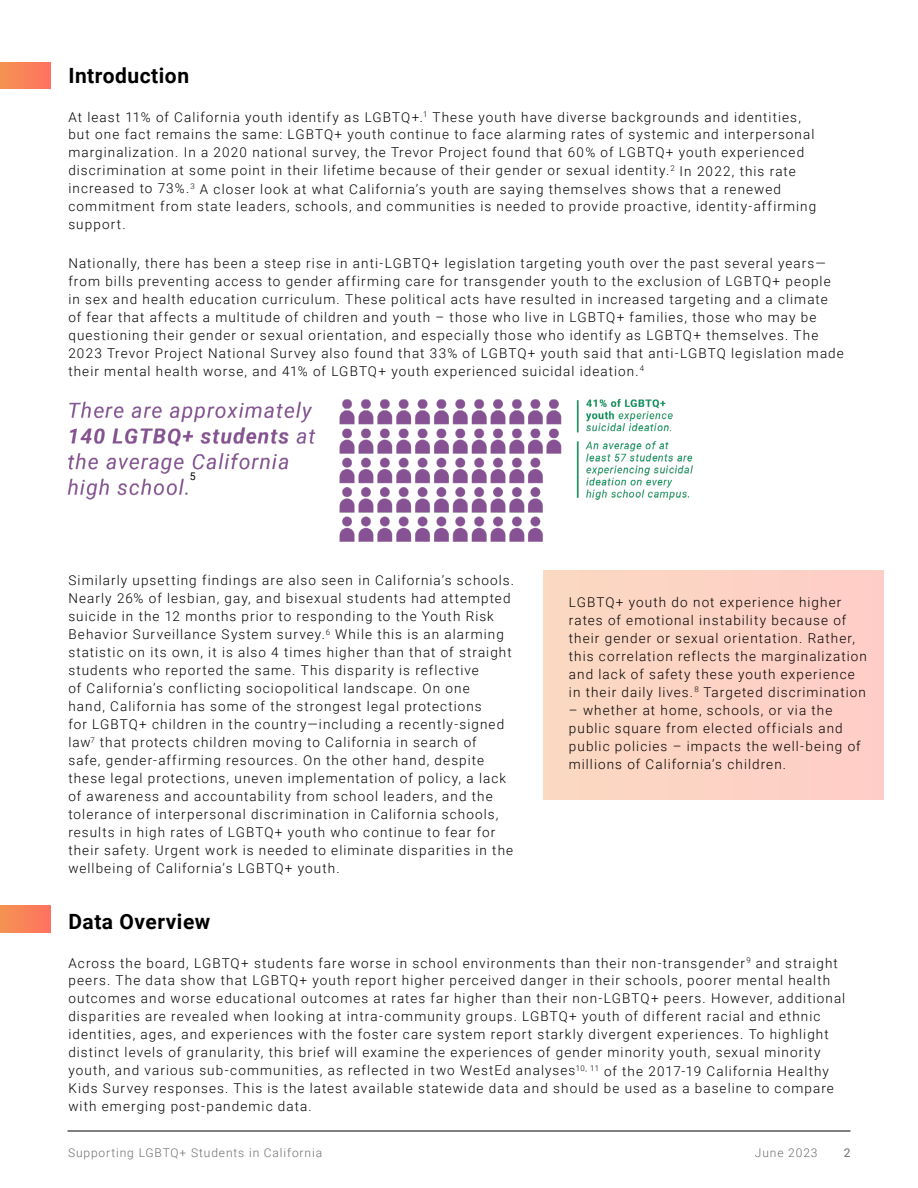
<style>
.page{position:relative;width:918px;height:1188px;background:#fff}
.page>*{position:absolute;margin:0;border:0;box-sizing:border-box;transform-origin:0 0}
.t1{font:700 21px "Roboto";letter-spacing:.025em;color:#000}
.t2{font:300 13.5px/18px "Roboto";letter-spacing:.08em;color:#000}
.t3{font:300 12px "Roboto";letter-spacing:.075em;color:#6d6e71}
.t4{font:12px "Roboto";color:#6d6e71}
.t5{font:10.5px "Roboto";color:#000}
</style>
<div class="page">
<hr style="left:68px;top:1131px;width:782px;height:1px;background:#000">
<div style="left:0;top:62px;width:51px;height:27px;background:linear-gradient(to right,#f49351,#ff7261)"></div>
<div style="left:0;top:905px;width:51px;height:27px;background:linear-gradient(to right,#f49351,#ff7261)"></div>
<div style="left:543px;top:571px;width:340px;height:229px;background:#fcd3c5"></div>
<img style="left:67px;top:398px;width:626px;height:144px">
<h1 class="t1" style="left:68px;top:61px;width:122px">Introduction</h1>
<p class="t2" style="left:68px;top:107px;width:749px">At least 11% of California youth identify as LGBTQ+.<sup>1</sup> These youth have diverse backgrounds and identities, but one fact remains the same: LGBTQ+ youth continue to face alarming rates of systemic and interpersonal marginalization. In a 2020 national survey, the Trevor Project found that 60% of LGBTQ+ youth experienced discrimination at some point in their lifetime because of their gender or sexual identity.<sup>2</sup> In 2022, this rate increased to 73%.<sup>3</sup> A closer look at what California’s youth are saying themselves shows that a renewed commitment from state leaders, schools, and communities is needed to provide proactive, identity-affirming support.</p>
<p class="t2" style="left:68px;top:253px;width:777px">Nationally, there has been a steep rise in anti-LGBTQ+ legislation targeting youth over the past several years— from bills preventing access to gender affirming care for transgender youth to the exclusion of LGBTQ+ people in sex and health education curriculum. These political acts have resulted in increased targeting and a climate of fear that affects a multitude of children and youth – those who live in LGBTQ+ families, those who may be questioning their gender or sexual orientation, and especially those who identify as LGBTQ+ themselves. The 2023 Trevor Project National Survey also found that 33% of LGBTQ+ youth said that anti-LGBTQ legislation made their mental health worse, and 41% of LGBTQ+ youth experienced suicidal ideation.<sup>4</sup></p>
<p class="t5" style="left:190px;top:469px;width:7px">5</p>
<p class="t2" style="left:68px;top:571px;width:447px">Similarly upsetting findings are also seen in California’s schools.<br>Nearly 26% of lesbian, gay, and bisexual students had attempted suicide in the 12 months prior to responding to the Youth Risk Behavior Surveillance System survey.<sup>6</sup> While this is an alarming statistic on its own, it is also 4 times higher than that of straight students who reported the same. This disparity is reflective<br>of California’s conflicting sociopolitical landscape. On one<br>hand, California has some of the strongest legal protections<br>for LGBTQ+ children in the country—including a recently-signed law<sup>7</sup> that protects children moving to California in search of<br>safe, gender-affirming resources. On the other hand, despite these legal protections, uneven implementation of policy, a lack of awareness and accountability from school leaders, and the tolerance of interpersonal discrimination in California schools, results in high rates of LGBTQ+ youth who continue to fear for their safety. Urgent work is needed to eliminate disparities in the wellbeing of California’s LGBTQ+ youth.</p>
<h1 class="t1" style="left:68px;top:907px;width:143px">Data Overview</h1>
<p class="t2" style="left:68px;top:953px;width:778px">Across the board, LGBTQ+ students fare worse in school environments than their non-transgender <sup>9</sup> and straight peers. The data show that LGBTQ+ youth report higher perceived danger in their schools, poorer mental health outcomes and worse educational outcomes at rates far higher than their non-LGBTQ+ peers. However, additional disparities are revealed when looking at intra-community groups. LGBTQ+ youth of different racial and ethnic identities, ages, and experiences with the foster care system report starkly divergent experiences. To highlight distinct levels of granularity, this brief will examine the experiences of gender minority youth, sexual minority youth, and various sub-communities, as reflected in two WestEd analyses<sup>10,</sup> <sup>11</sup> of the 2017-19 California Healthy Kids Survey responses. This is the latest available statewide data and should be used as a baseline to compare with emerging post-pandemic data.</p>
<p class="t2" style="left:569px;top:592px;width:300px">LGBTQ+ youth do not experience higher rates of emotional instability because of their gender or sexual orientation. Rather, this correlation reflects the marginalization and lack of safety these youth experience in their daily lives.<sup>8</sup> Targeted discrimination</p>
<p class="t2" style="left:569px;top:700px;width:293px">– whether at home, schools, or via the public square from elected officials and public policies – impacts the well-being of millions of California’s children.</p>
<p class="t3" style="left:68px;top:1144px;width:256px">Supporting LGBTQ+ Students in California</p>
<p class="t3" style="left:755px;top:1144px;width:64px">June 2023</p>
<p class="t4" style="left:844px;top:1144px;width:8px">2</p>
</div>
